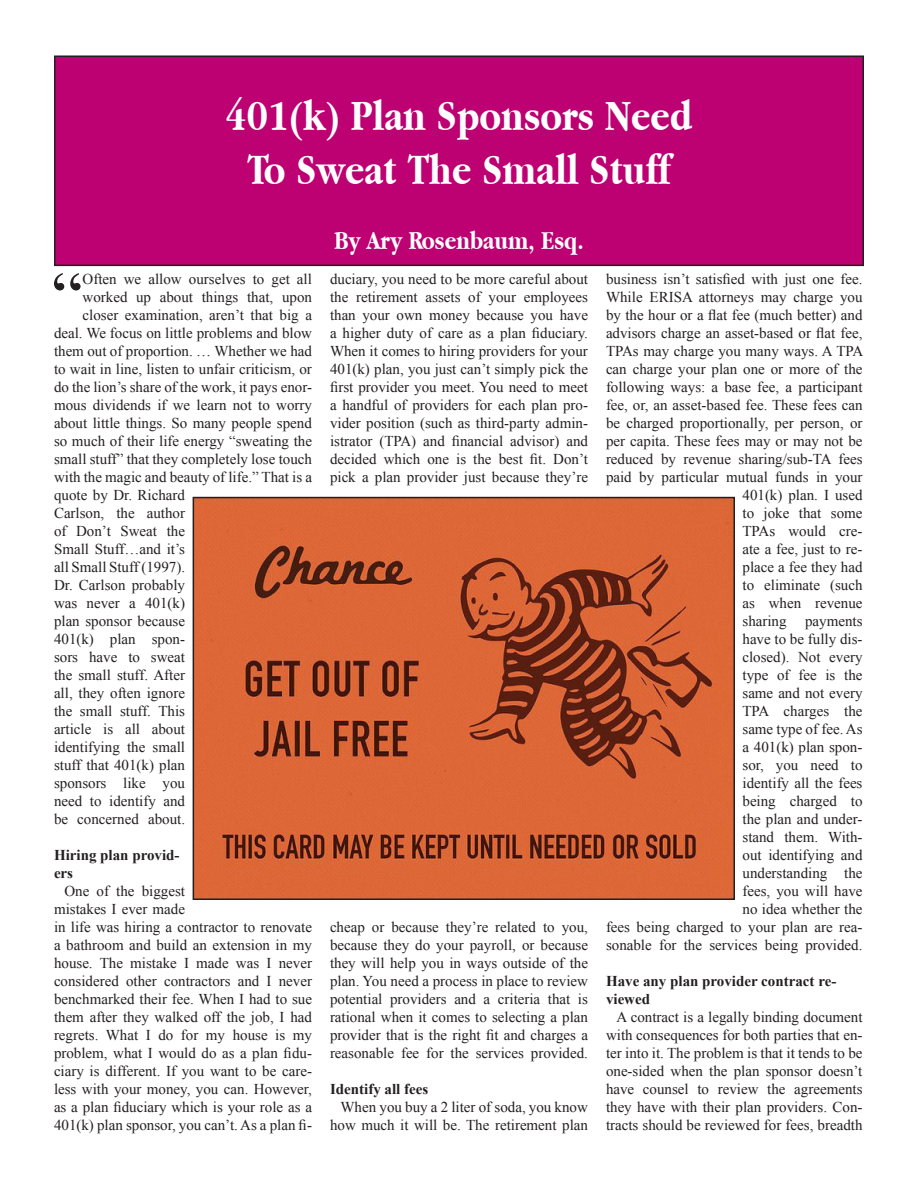
<style>
.page{position:relative;width:918px;height:1188px;background:#fff}
.page>*{position:absolute;margin:0;border:0;box-sizing:border-box;transform-origin:0 0}
.t1{font:69.3px "Times New Roman";color:#231f20}
.t2{font:700 45px "Apple Garamond";color:#fff}
.t3{font:700 27px "Apple Garamond";color:#fff}
.t4{font:15px/18px "Times New Roman";color:#231f20;text-align:justify}
.t5{font:700 15px/18px "Times New Roman";color:#231f20}
</style>
<div class="page">
<div style="left:55px;top:56px;width:808px;height:209px;background:#bd0172"></div>
<div style="left:54px;top:56px;width:810px;height:210px;border:2px solid #231f20"></div>
<img style="left:196px;top:500px;width:536px;height:397px">
<div style="left:193px;top:497px;width:542px;height:403px;border:2px solid #231f20"></div>
<p class="t2" style="left:226px;top:90px;width:468px">401(k) Plan Sponsors Need</p>
<p class="t2" style="left:247px;top:144px;width:425px">To Sweat The Small Stuff</p>
<p class="t1" style="left:52px;top:250px;width:32px">“</p>
<p class="t4" style="left:83px;top:270px;width:231px">Often we allow ourselves to get all</p>
<p class="t4" style="left:83px;top:288px;width:231px">worked up about things that, upon</p>
<p class="t4" style="left:83px;top:306px;width:231px">closer examination, aren’t that big a</p>
<p class="t4" style="left:54px;top:324px;width:260px">deal. We focus on little problems and blow</p>
<p class="t4" style="left:54px;top:342px;width:259px">them out of proportion. … Whether we had</p>
<p class="t4" style="left:54px;top:360px;width:259px">to wait in line, listen to unfair criticism, or</p>
<p class="t4" style="left:54px;top:378px;width:259px">do the lion’s share of the work, it pays enor-</p>
<p class="t4" style="left:54px;top:396px;width:260px">mous dividends if we learn not to worry</p>
<p class="t4" style="left:54px;top:414px;width:259px">about little things. So many people spend</p>
<p class="t4" style="left:54px;top:432px;width:260px">so much of their life energy “sweating the</p>
<p class="t4" style="left:54px;top:450px;width:260px">small stuff” that they completely lose touch</p>
<p class="t4" style="left:54px;top:468px;width:260px">with the magic and beauty of life.” That is a</p>
<p class="t4" style="left:54px;top:486px;width:133px">quote by Dr. Richard</p>
<p class="t4" style="left:54px;top:504px;width:133px">Carlson, the author</p>
<p class="t4" style="left:54px;top:522px;width:133px">of Don’t Sweat the</p>
<p class="t4" style="left:54px;top:540px;width:133px">Small Stuff…and it’s</p>
<p class="t4" style="left:54px;top:558px;width:133px">all Small Stuff (1997).</p>
<p class="t4" style="left:54px;top:576px;width:133px">Dr. Carlson probably</p>
<p class="t4" style="left:54px;top:594px;width:133px">was never a 401(k)</p>
<p class="t4" style="left:54px;top:612px;width:133px">plan sponsor because</p>
<p class="t4" style="left:54px;top:630px;width:133px">401(k) plan spon-</p>
<p class="t4" style="left:54px;top:648px;width:133px">sors have to sweat</p>
<p class="t4" style="left:54px;top:666px;width:133px">the small stuff. After</p>
<p class="t4" style="left:54px;top:684px;width:133px">all, they often ignore</p>
<p class="t4" style="left:54px;top:702px;width:133px">the small stuff. This</p>
<p class="t4" style="left:54px;top:720px;width:133px">article is all about</p>
<p class="t4" style="left:54px;top:738px;width:133px">identifying the small</p>
<p class="t4" style="left:54px;top:756px;width:133px">stuff that 401(k) plan</p>
<p class="t4" style="left:54px;top:774px;width:133px">sponsors like you</p>
<p class="t4" style="left:54px;top:792px;width:133px">need to identify and</p>
<p class="t4" style="left:54px;top:810px;width:133px">be concerned about.</p>
<p class="t5" style="left:54px;top:846px;width:127px">Hiring plan provid&shy;ers</p>
<p class="t4" style="left:54px;top:882px;width:260px;text-align:left;text-indent:10px">One of the biggest<br>mistakes I ever made<br>in life was hiring a contractor to renovate a bathroom and build an extension in my house. The mistake I made was I never considered other contractors and I never benchmarked their fee. When I had to sue them after they walked off the job, I had regrets. What I do for my house is my problem, what I would do as a plan fidu&shy;ciary is different. If you want to be care&shy;less with your money, you can. However, as a plan fiduciary which is your role as a 401(k) plan sponsor, you can’t. As a plan fi-</p>
<p class="t3" style="left:334px;top:225px;width:251px">By Ary Rosenbaum, Esq.</p>
<p class="t4" style="left:330px;top:270px;width:260px">duciary, you need to be more careful about the retirement assets of your employees than your own money because you have a higher duty of care as a plan fiduciary.<br>When it comes to hiring providers for your 401(k) plan, you just can’t simply pick the first provider you meet. You need to meet a handful of providers for each plan pro&shy;vider position (such as third-party admin&shy;istrator (TPA) and financial advisor) and decided which one is the best fit. Don’t pick a plan provider just because they’re</p>
<p class="t4" style="left:330px;top:918px;width:260px">cheap or because they’re related to you, because they do your payroll, or because they will help you in ways outside of the plan. You need a process in place to review potential providers and a criteria that is rational when it comes to selecting a plan provider that is the right fit and charges a reasonable fee for the services provided.</p>
<p class="t5" style="left:330px;top:1080px;width:100px">Identify all fees</p>
<p class="t4" style="left:330px;top:1098px;width:260px;text-align:right">When you buy a 2 liter of soda, you know how much it will be. The retirement plan</p>
<p class="t4" style="left:606px;top:270px;width:259px;text-align:right">business isn’t satisfied with just one fee.<br>While ERISA attorneys may charge you by the hour or a flat fee (much better) and advisors charge an asset-based or flat fee,<br>TPAs may charge you many ways. A TPA can charge your plan one or more of the following ways: a base fee, a participant fee, or, an asset-based fee. These fees can be charged proportionally, per person, or per capita. These fees may or may not be reduced by revenue sharing/sub-TA fees paid by particular mutual funds in your<br>401(k) plan. I used<br>to joke that some<br>TPAs would cre-<br>ate a fee, just to re-<br>place a fee they had<br>to eliminate (such<br>as when revenue<br>sharing payments<br>have to be fully dis-<br>closed). Not every<br>type of fee is the<br>same and not every<br>TPA charges the<br>same type of fee. As<br>a 401(k) plan spon-<br>sor, you need to<br>identify all the fees<br>being charged to<br>the plan and under-<br>stand them. With-<br>out identifying and<br>understanding the<br>fees, you will have<br>no idea whether the<br>fees being charged to your plan are rea&shy;sonable for the services being provided.</p>
<p class="t5" style="left:606px;top:972px;width:232px">Have any plan provider contract re&shy;viewed</p>
<p class="t4" style="left:606px;top:1008px;width:258px;text-indent:10px">A contract is a legally binding document with consequences for both parties that en&shy;ter into it. The problem is that it tends to be one-sided when the plan sponsor doesn’t have counsel to review the agreements they have with their plan providers. Con&shy;tracts should be reviewed for fees, breadth</p>
</div>
